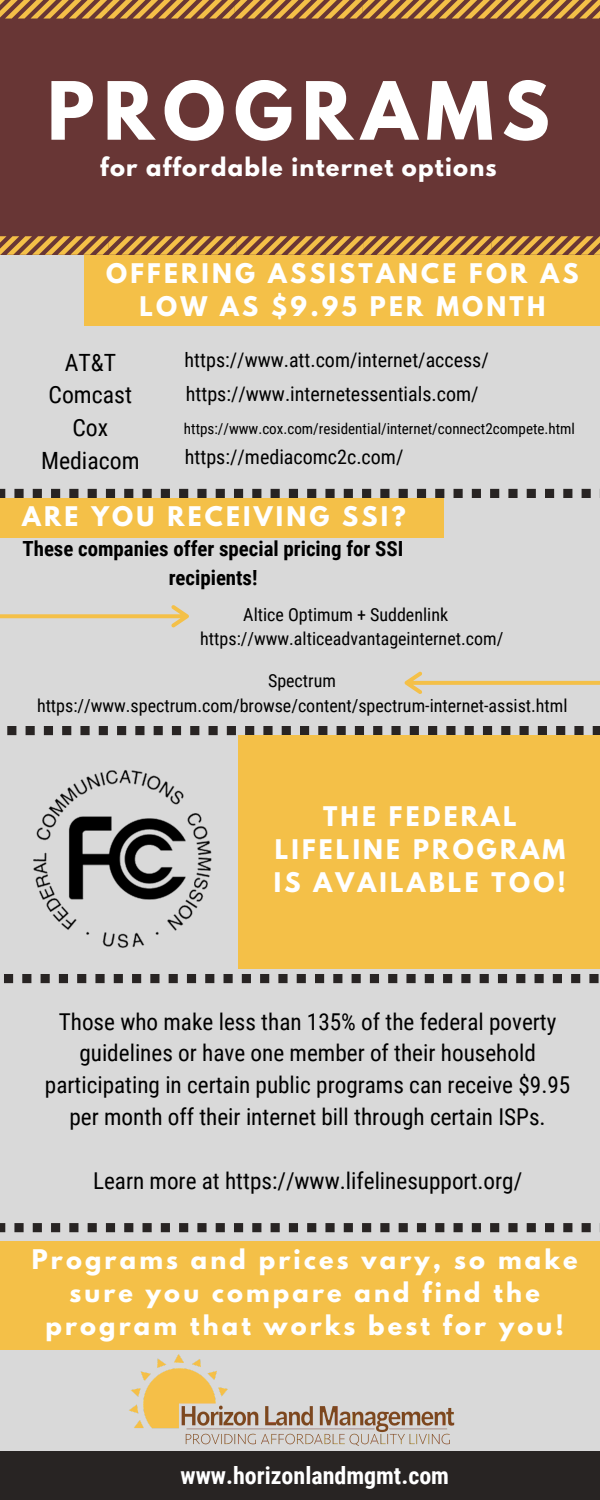
<style>
.page{position:relative;width:600px;height:1500px;background:#d9d9d9}
.page>*{position:absolute;margin:0;border:0;box-sizing:border-box;transform-origin:0 0}
.t1{font:700 71.1px "League Spartan";letter-spacing:.125em;color:#fff}
.t2{font:700 24px/33px "League Spartan";letter-spacing:.135em;color:#fff;text-align:center}
.t3{font:700 24px "Roboto Condensed";color:#fff}
.t4{font:23.8px/32.7px "Roboto Condensed";color:#000;text-align:center}
.t5{font:23.2px/31.9px "Roboto Condensed";color:#000;text-align:center}
.t6{font:700 22.6px "League Spartan";letter-spacing:.055em;color:#fff}
.t7{font:700 20.9px/28.7px "Roboto Condensed";color:#000;text-align:center}
.t8{font:20.1px/33.4px "Roboto Condensed";color:#000}
.t9{font:18px/24.8px "Roboto Condensed";color:#000;text-align:center}
.t10{font:15.1px "Roboto Condensed";color:#000}
</style>
<div class="page">
<div style="left:0;top:0;width:600px;height:255px;background:#683635"></div>
<svg style="left:0;top:0;width:600px;height:19px"></svg>
<svg style="left:0;top:236px;width:600px;height:19px"></svg>
<div style="left:85px;top:255px;width:515px;height:71px;background:#f4c048"></div>
<svg style="left:0;top:489px;width:280px;height:9px"></svg>
<svg style="left:289px;top:489px;width:311px;height:9px"></svg>
<div style="left:0;top:498px;width:444px;height:40px;background:#f4c048"></div>
<svg style="left:7px;top:726px;width:284px;height:9px"></svg>
<svg style="left:300px;top:726px;width:300px;height:9px"></svg>
<div style="left:238px;top:735px;width:362px;height:234px;background:#f4c048"></div>
<svg style="left:4px;top:974px;width:302px;height:9px"></svg>
<svg style="left:315px;top:974px;width:284px;height:9px"></svg>
<svg style="left:0;top:1223px;width:280px;height:9px"></svg>
<svg style="left:289px;top:1223px;width:311px;height:9px"></svg>
<div style="left:0;top:1241px;width:600px;height:109px;background:#f4c048"></div>
<div style="left:0;top:1451px;width:600px;height:49px;background:#282423"></div>
<svg style="left:0;top:605px;width:189px;height:22px"></svg>
<svg style="left:405px;top:672px;width:195px;height:22px"></svg>
<img style="left:33px;top:770px;width:179px;height:178px">
<img style="left:129px;top:1354px;width:326px;height:92px">
<h1 class="t1" style="left:47px;top:76px;width:504px">PROGRAMS</h1>
<p class="t6" style="left:100px;top:156px;width:398px">for affordable internet options</p>
<p class="t2" style="left:106px;top:260px;width:474px">OFFERING ASSISTANCE FOR AS<br>LOW AS $9.95 PER MONTH</p>
<p class="t4" style="left:41px;top:346px;width:100px">AT&amp;T<br>Comcast<br>Cox<br>Mediacom</p>
<p class="t8" style="left:185px;top:344px;width:306px">https://www.att.com/internet/access/ https://www.internetessentials.com/</p>
<p class="t10" style="left:184px;top:420px;width:393px">https://www.cox.com/residential/internet/connect2compete.html</p>
<p class="t8" style="left:185px;top:440px;width:220px">https://mediacomc2c.com/</p>
<p class="t2" style="left:22px;top:503px;width:385px">ARE YOU RECEIVING SSI?</p>
<p class="t7" style="left:22px;top:535px;width:383px">These companies offer special pricing for SSI recipients!</p>
<p class="t9" style="left:200px;top:602px;width:305px;text-align:left;text-indent:43px">Altice Optimum + Suddenlink https://www.alticeadvantageinternet.com/</p>
<p class="t9" style="left:37px;top:669px;width:532px">Spectrum https://www.spectrum.com/browse/content/spectrum-internet-assist.html</p>
<p class="t2" style="left:274px;top:803px;width:294px">THE FEDERAL<br>LIFELINE PROGRAM<br>IS AVAILABLE TOO!</p>
<p class="t5" style="left:45px;top:1006px;width:527px">Those who make less than 135% of the federal poverty guidelines or have one member of their household participating in certain public programs can receive $9.95 per month off their internet bill through certain ISPs.</p>
<p class="t5" style="left:93px;top:1165px;width:431px">Learn more at https://www.lifelinesupport.org/</p>
<p class="t2" style="left:32px;top:1246px;width:547px">Programs and prices vary, so make sure you compare and find the program that works best for you!</p>
<p class="t3" style="left:181px;top:1462px;width:270px">www.horizonlandmgmt.com</p>
</div>
